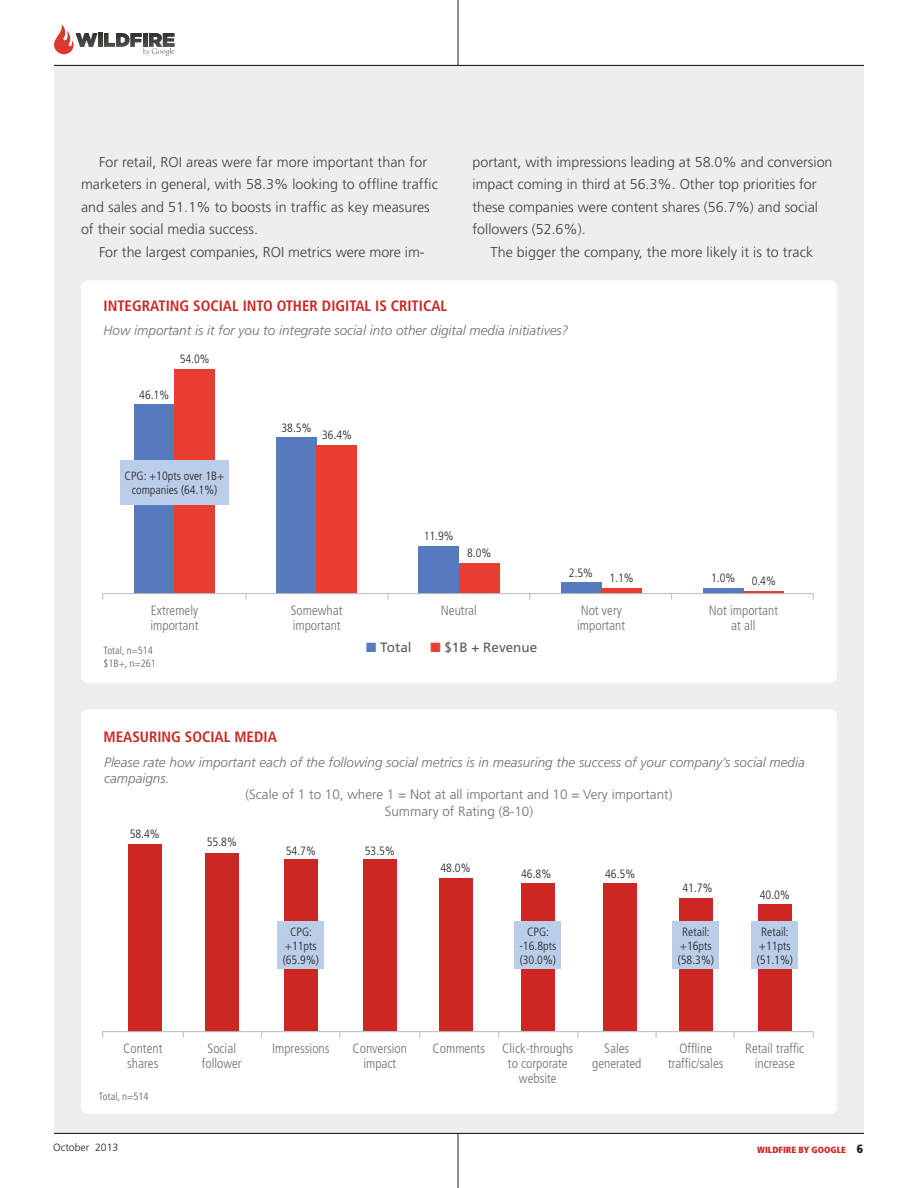
<style>
.page{position:relative;width:918px;height:1188px;background:#fff}
.page>*{position:absolute;margin:0;border:0;box-sizing:border-box;transform-origin:0 0}
.t1{font:700 condensed 15px "Frutiger";color:#cc2723}
.t2{font:300 14.25px/22.5px "Frutiger";color:#3e3e3f}
.t3{font:300 condensed 13.5px/15px "Frutiger";color:#6d6e70;text-align:center}
.t4{font:italic 300 13.5px/16.2px "Frutiger";color:#6d6e70}
.t5{font:300 13.5px/16.2px "Frutiger";color:#6d6e70;text-align:center}
.t6{font:13.5px "Frutiger";color:#5b5b5b}
.t7{font:300 condensed 12px/14.4px "Frutiger";color:#231f20;text-align:center}
.t8{font:300 condensed 10.5px/12.6px "Frutiger";color:#5b5b5b}
.t9{font:300 10.5px "Frutiger";color:#231f20}
.t10{font:900 condensed 9px "Frutiger";color:#cc2723}
.s1{color:#557bbe}
.s2{color:#eb3e33}
.s3{font-size:12px;color:#231f20}
</style>
<div class="page">
<div style="left:54px;top:66px;width:810px;height:1068px;background:#eeeeef"></div>
<hr style="left:458px;top:0;width:1px;height:66px;background:#231f20">
<hr style="left:458px;top:1134px;width:1px;height:54px;background:#231f20">
<hr style="left:54px;top:1133px;width:810px;height:1px;background:#231f20">
<hr style="left:54px;top:65px;width:810px;height:1px;background:#231f20">
<svg style="left:54px;top:24px;width:44px;height:30px"></svg>
<svg style="left:98px;top:33px;width:5px;height:14px"></svg>
<svg style="left:104px;top:33px;width:72px;height:23px"></svg>
<div style="left:81px;top:709px;width:756px;height:405px;background:#fff;border-radius:8px"></div>
<div style="left:128px;top:844px;width:34px;height:187px;background:#cc2723"></div>
<div style="left:205px;top:853px;width:34px;height:178px;background:#cc2723"></div>
<div style="left:284px;top:859px;width:34px;height:172px;background:#cc2723"></div>
<div style="left:363px;top:859px;width:34px;height:172px;background:#cc2723"></div>
<div style="left:439px;top:878px;width:33px;height:153px;background:#cc2723"></div>
<div style="left:521px;top:883px;width:34px;height:148px;background:#cc2723"></div>
<div style="left:603px;top:883px;width:34px;height:148px;background:#cc2723"></div>
<div style="left:679px;top:898px;width:34px;height:133px;background:#cc2723"></div>
<div style="left:758px;top:904px;width:34px;height:127px;background:#cc2723"></div>
<div style="left:102px;top:1031px;width:712px;height:7px;border:1px solid #bcbcc1"></div>
<div style="left:278px;top:922px;width:46px;height:47px;background:#bacde9"></div>
<div style="left:515px;top:922px;width:46px;height:47px;background:#bacde9"></div>
<div style="left:673px;top:922px;width:46px;height:47px;background:#bacde9"></div>
<div style="left:752px;top:922px;width:46px;height:47px;background:#bacde9"></div>
<div style="left:81px;top:280px;width:756px;height:403px;background:#fff;border-radius:8px"></div>
<div style="left:134px;top:404px;width:40px;height:190px;background:#557bbe"></div>
<div style="left:276px;top:437px;width:41px;height:157px;background:#557bbe"></div>
<div style="left:418px;top:546px;width:41px;height:48px;background:#557bbe"></div>
<div style="left:561px;top:582px;width:40px;height:12px;background:#557bbe"></div>
<div style="left:703px;top:588px;width:41px;height:6px;background:#557bbe"></div>
<div style="left:174px;top:369px;width:41px;height:225px;background:#eb3e33"></div>
<div style="left:317px;top:445px;width:40px;height:149px;background:#eb3e33"></div>
<div style="left:459px;top:563px;width:41px;height:31px;background:#eb3e33"></div>
<div style="left:601px;top:588px;width:41px;height:6px;background:#eb3e33"></div>
<hr style="left:744px;top:591px;width:40px;height:3px;background:#eb3e33">
<div style="left:102px;top:593px;width:712px;height:7px;border:1px solid #bcbcc1"></div>
<div style="left:120px;top:461px;width:108px;height:44px;background:#bacde9"></div>
<p class="t2" style="left:81px;top:151px;width:359px;text-indent:18px">For retail, ROI areas were far more important than for marketers in general, with 58.3% looking to offline traffic and sales and 51.1% to boosts in traffic as key measures of their social media success.</p>
<p class="t2" style="left:99px;top:241px;width:327px">For the largest companies, ROI metrics were more im-</p>
<p class="t2" style="left:473px;top:151px;width:362px">portant, with impressions leading at 58.0% and conversion impact coming in third at 56.3%. Other top priorities for these companies were content shares (56.7%) and social followers (52.6%).</p>
<p class="t2" style="left:491px;top:241px;width:324px">The bigger the company, the more likely it is to track</p>
<p class="t1" style="left:104px;top:297px;width:345px">INTEGRATING SOCIAL INTO OTHER DIGITAL IS CRITICAL</p>
<p class="t4" style="left:104px;top:322px;width:467px">How important is it for you to integrate social into other digital media initiatives?</p>
<p class="t7" style="left:139px;top:388px;width:31px">46.1%</p>
<p class="t7" style="left:180px;top:352px;width:31px">54.0%</p>
<p class="t7" style="left:125px;top:469px;width:101px">CPG: +10pts over 1B+ companies (64.1%)</p>
<p class="t7" style="left:282px;top:421px;width:31px">38.5%</p>
<p class="t7" style="left:322px;top:428px;width:31px">36.4%</p>
<p class="t7" style="left:424px;top:529px;width:31px">11.9%</p>
<p class="t7" style="left:467px;top:546px;width:26px">8.0%</p>
<p class="t7" style="left:569px;top:566px;width:26px">2.5%</p>
<p class="t7" style="left:609px;top:571px;width:26px">1.1%</p>
<p class="t7" style="left:711px;top:571px;width:26px">1.0%</p>
<p class="t7" style="left:752px;top:574px;width:26px">0.4%</p>
<p class="t3" style="left:150px;top:603px;width:50px;text-align:left">Extremely important</p>
<p class="t3" style="left:291px;top:603px;width:53px;text-align:left">Somewhat important</p>
<p class="t3" style="left:441px;top:603px;width:38px">Neutral</p>
<p class="t3" style="left:577px;top:603px;width:50px;text-align:left">Not very important</p>
<p class="t3" style="left:709px;top:603px;width:71px">Not important at all</p>
<p class="t8" style="left:103px;top:644px;width:54px">Total, n=514 $1B+, n=261</p>
<p class="t6" style="left:366px;top:639px;width:47px"><span class="s1">■</span> Total</p>
<p class="t6" style="left:430px;top:639px;width:108px"><span class="s2">■</span> $1B + Revenue</p>
<p class="t1" style="left:104px;top:728px;width:90px">MEASURING SOCIAL</p>
<p class="t1" style="left:234px;top:728px;width:21px">MEDIA</p>
<p class="t4" style="left:104px;top:754px;width:702px">Please rate how important each of the following social metrics is in measuring the success of your company’s social media campaigns.</p>
<p class="t5" style="left:245px;top:787px;width:429px">(Scale of 1 to 10, where 1 = Not at all important and 10 = Very important)<br>Summary of Rating (8-10)</p>
<p class="t7" style="left:130px;top:827px;width:31px">58.4%</p>
<p class="t7" style="left:207px;top:835px;width:31px">55.8%</p>
<p class="t7" style="left:286px;top:843px;width:31px">54.7%</p>
<p class="t7" style="left:365px;top:843px;width:31px">53.5%</p>
<p class="t7" style="left:441px;top:861px;width:31px">48.0%</p>
<p class="t7" style="left:521px;top:867px;width:31px">46.8%</p>
<p class="t7" style="left:605px;top:867px;width:31px">46.5%</p>
<p class="t7" style="left:683px;top:881px;width:31px">41.7%</p>
<p class="t7" style="left:760px;top:888px;width:31px">40.0%</p>
<p class="t7" style="left:283px;top:924px;width:38px">CPG: +11pts (65.9%)</p>
<p class="t7" style="left:519px;top:924px;width:38px">CPG: -16.8pts (30.0%)</p>
<p class="t7" style="left:678px;top:924px;width:38px">Retail: +16pts (58.3%)</p>
<p class="t7" style="left:757px;top:924px;width:38px">Retail: +11pts (51.1%)</p>
<p class="t3" style="left:123px;top:1041px;width:41px;text-align:left">Content shares</p>
<p class="t3" style="left:202px;top:1041px;width:41px">Social follower</p>
<p class="t3" style="left:272px;top:1041px;width:59px">Impressions</p>
<p class="t3" style="left:353px;top:1041px;width:56px">Conversion impact</p>
<p class="t3" style="left:433px;top:1041px;width:54px">Comments</p>
<p class="t3" style="left:502px;top:1041px;width:73px">Click-throughs to corporate website</p>
<p class="t3" style="left:592px;top:1041px;width:51px">Sales generated</p>
<p class="t3" style="left:668px;top:1041px;width:57px">Offline traffic/sales</p>
<p class="t3" style="left:745px;top:1041px;width:60px">Retail traffic increase</p>
<p class="t8" style="left:99px;top:1090px;width:51px">Total, n=514</p>
<p class="t9" style="left:53px;top:1141px;width:67px">October 2013</p>
<p class="t10" style="left:757px;top:1144px;width:107px">WILDFIRE BY GOOGLE <span class="s3">6</span></p>
</div>
